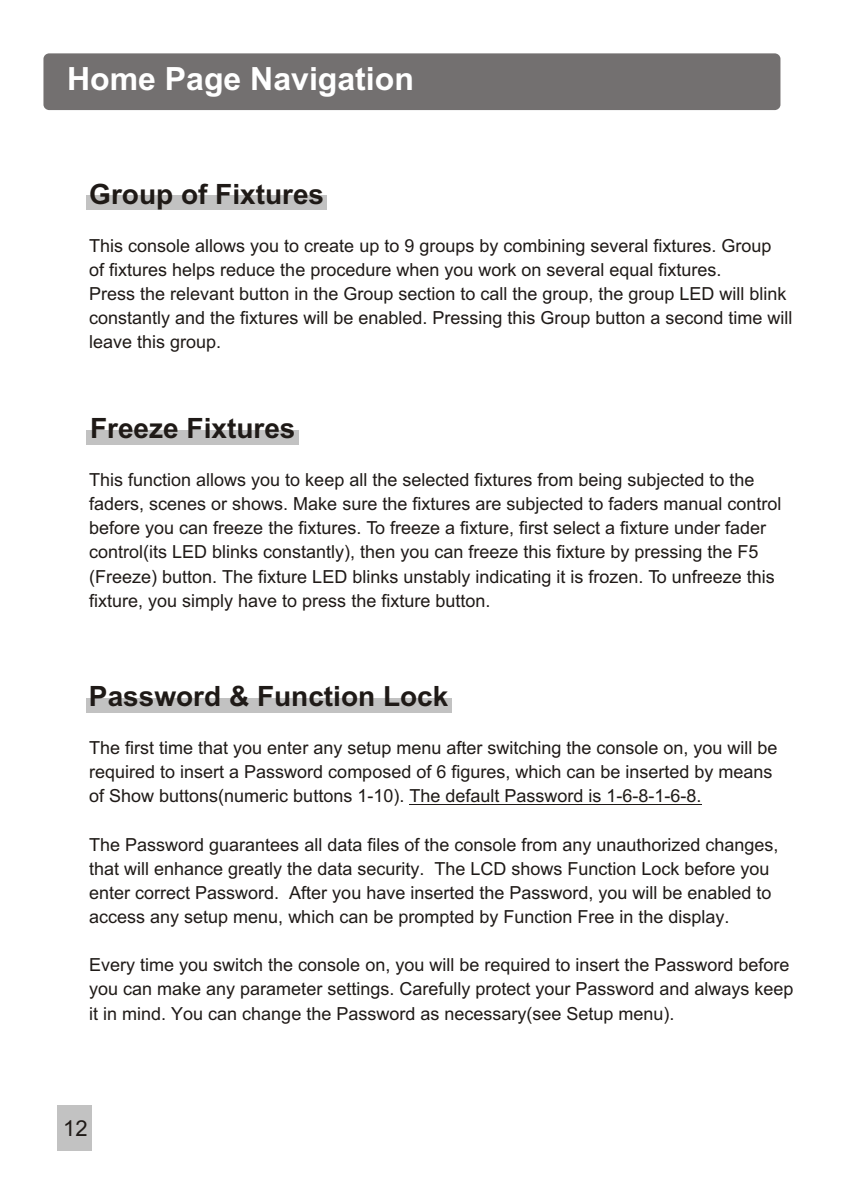
<style>
.page{position:relative;width:842px;height:1192px;background:#fff}
.page>*{position:absolute;margin:0;border:0;box-sizing:border-box;transform-origin:0 0}
.t1{font:700 32px "Arial";color:#fff}
.t2{font:700 28px "Arial";color:#1f1a17}
.t3{font:22px "Arial";color:#1f1a17}
.t4{font:18px/24.2px "Arial";color:#1f1a17}
</style>
<div class="page">
<div style="left:86px;top:196px;width:240px;height:14px;background:#c2c2c2"></div>
<div style="left:86px;top:430px;width:212px;height:14px;background:#c2c2c2"></div>
<hr style="left:409px;top:804px;width:293px;height:1px;background:#1f1a17">
<div style="left:86px;top:698px;width:365px;height:14px;background:#c2c2c2"></div>
<div style="left:43px;top:53px;width:737px;height:57px;background:#737070;border-radius:6px"></div>
<div style="left:58px;top:1105px;width:34px;height:46px;background:#c2c2c2"></div>
<h1 class="t1" style="left:67px;top:67px;width:348px">Home Page Navigation</h1>
<h2 class="t2" style="left:89px;top:184px;width:236px">Group of Fixtures</h2>
<p class="t4" style="left:89px;top:235px;width:705px">This console allows you to create up to 9 groups by combining several fixtures. Group<br>of fixtures helps reduce the procedure when you work on several equal fixtures.<br>Press the relevant button in the Group section to call the group, the group LED will blink constantly and the fixtures will be enabled. Pressing this Group button a second time will leave this group.</p>
<h2 class="t2" style="left:90px;top:418px;width:207px">Freeze Fixtures</h2>
<p class="t4" style="left:89px;top:469px;width:694px">This function allows you to keep all the selected fixtures from being subjected to the faders, scenes or shows. Make sure the fixtures are subjected to faders manual control before you can freeze the fixtures. To freeze a fixture, first select a fixture under fader control(its LED blinks constantly), then you can freeze this fixture by pressing the F5 (Freeze) button. The fixture LED blinks unstably indicating it is frozen. To unfreeze this fixture, you simply have to press the fixture button.</p>
<h2 class="t2" style="left:89px;top:686px;width:361px">Password &amp; Function Lock</h2>
<p class="t4" style="left:89px;top:737px;width:690px">The first time that you enter any setup menu after switching the console on, you will be required to insert a Password composed of 6 figures, which can be inserted by means of Show buttons(numeric buttons 1-10). The default Password is 1-6-8-1-6-8.</p>
<p class="t4" style="left:89px;top:834px;width:691px">The Password guarantees all data files of the console from any unauthorized changes, that will enhance greatly the data security. The LCD shows Function Lock before you enter correct Password. After you have inserted the Password, you will be enabled to access any setup menu, which can be prompted by Function Free in the display.</p>
<p class="t4" style="left:89px;top:954px;width:706px">Every time you switch the console on, you will be required to insert the Password before you can make any parameter settings. Carefully protect your Password and always keep it in mind. You can change the Password as necessary(see Setup menu).</p>
<p class="t3" style="left:63px;top:1120px;width:26px">12</p>
</div>
